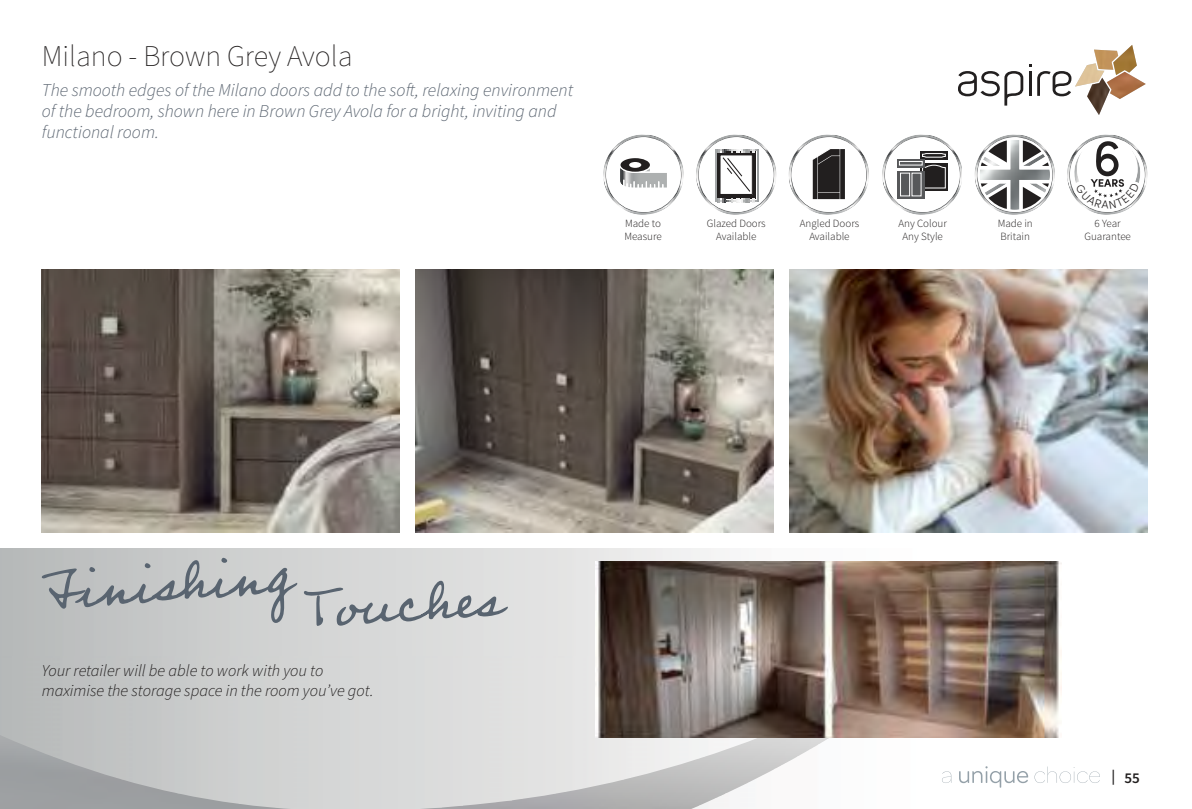
<style>
.page{position:relative;width:1192px;height:809px;background:#fff}
.page>*{position:absolute;margin:0;border:0;box-sizing:border-box;transform-origin:0 0}
.t1{font:200 29.93px "Source Sans Pro";color:#221f1f}
.t2{font:italic 300 18.03px/21px "Source Sans Pro";color:#5a6470}
.t3{font:italic 300 16.45px/19.4px "Source Sans Pro";color:#221f1f}
.t4{font:600 15.05px "Source Sans Pro";color:#221f1f}
.t5{font:300 11.03px/12.4px "Source Sans Pro";color:#221f1f;text-align:center}
</style>
<div class="page">
<img style="left:0;top:548px;width:1058px;height:229px">
<img style="left:0;top:597px;width:1014px;height:211px">
<svg style="left:304px;top:580px;width:204px;height:46px;background:#c1c4c6"></svg>
<svg style="left:42px;top:557px;width:255px;height:66px;background:#b5b9ba"></svg>
<svg style="left:942px;top:771px;width:9px;height:12px"></svg>
<svg style="left:959px;top:766px;width:69px;height:21px"></svg>
<svg style="left:1034px;top:766px;width:65px;height:17px"></svg>
<svg style="left:958px;top:64px;width:73px;height:42px"></svg>
<hr style="left:1028px;top:71px;width:3px;height:25px;background:#221f1f">
<svg style="left:1037px;top:45px;width:108px;height:70px"></svg>
<img style="left:42px;top:269px;width:358px;height:263px">
<img style="left:416px;top:269px;width:357px;height:263px">
<img style="left:789px;top:269px;width:358px;height:263px">
<img style="left:596px;top:561px;width:465px;height:176px">
<img style="left:974px;top:135px;width:80px;height:80px">
<img style="left:976px;top:137px;width:77px;height:76px">
<img style="left:977px;top:137px;width:75px;height:75px">
<svg style="left:977px;top:137px;width:75px;height:75px"></svg>
<img style="left:979px;top:140px;width:70px;height:70px">
<svg style="left:980px;top:140px;width:26px;height:26px"></svg>
<svg style="left:1022px;top:140px;width:26px;height:26px"></svg>
<svg style="left:980px;top:183px;width:26px;height:26px"></svg>
<svg style="left:1022px;top:183px;width:26px;height:26px"></svg>
<img style="left:983px;top:156px;width:17px;height:10px">
<img style="left:1022px;top:154px;width:23px;height:12px">
<img style="left:984px;top:184px;width:22px;height:11px">
<img style="left:1029px;top:184px;width:17px;height:9px">
<img style="left:1067px;top:135px;width:80px;height:80px">
<img style="left:1068px;top:137px;width:77px;height:76px">
<img style="left:1069px;top:137px;width:75px;height:75px">
<svg style="left:1069px;top:137px;width:75px;height:75px"></svg>
<img style="left:1139px;top:151px;width:1px;height:32px">
<img style="left:1074px;top:151px;width:1px;height:32px">
<img style="left:603px;top:135px;width:80px;height:80px">
<img style="left:605px;top:137px;width:77px;height:76px">
<img style="left:606px;top:137px;width:75px;height:75px">
<div style="left:606px;top:137px;width:75px;height:75px;background:#fff;border-radius:50%"></div>
<img style="left:620px;top:172px;width:47px;height:16px">
<svg style="left:620px;top:158px;width:30px;height:14px"></svg>
<div style="left:629px;top:162px;width:12px;height:6px;background:#fff;border-radius:50%"></div>
<img style="left:789px;top:135px;width:79px;height:80px">
<img style="left:790px;top:137px;width:77px;height:76px">
<img style="left:791px;top:137px;width:74px;height:75px">
<div style="left:791px;top:137px;width:75px;height:75px;background:#fff;border-radius:50%"></div>
<svg style="left:812px;top:149px;width:33px;height:51px;background:#413f3f"></svg>
<img style="left:696px;top:135px;width:80px;height:80px">
<img style="left:697px;top:137px;width:77px;height:76px">
<img style="left:698px;top:137px;width:75px;height:75px">
<div style="left:699px;top:137px;width:74px;height:75px;background:#fff;border-radius:50%"></div>
<svg style="left:715px;top:149px;width:44px;height:54px"></svg>
<img style="left:882px;top:135px;width:80px;height:80px">
<img style="left:883px;top:137px;width:77px;height:76px">
<img style="left:884px;top:137px;width:76px;height:75px">
<div style="left:885px;top:137px;width:74px;height:75px;background:#fff;border-radius:50%"></div>
<div style="left:920px;top:151px;width:27px;height:9px;background:#221f1f"></div>
<div style="left:920px;top:163px;width:27px;height:27px;background:#221f1f"></div>
<div style="left:897px;top:159px;width:27px;height:9px;background:#57585a"></div>
<div style="left:897px;top:171px;width:27px;height:27px;background:#57585a"></div>
<svg style="left:898px;top:153px;width:48px;height:44px"></svg>
<svg style="left:1075px;top:141px;width:64px;height:68px"></svg>
<h1 class="t1" style="left:42px;top:44px;width:312px">Milano - Brown Grey Avola</h1>
<p class="t2" style="left:42px;top:81px;width:533px">The smooth edges of the Milano doors add to the so , relaxing environment of the bedroom, shown here in Brown Grey Avola for a bright, inviting and functional room.</p>
<p class="t5" style="left:624px;top:218px;width:39px;text-align:left">Made to<br>Measure</p>
<p class="t5" style="left:1084px;top:218px;width:48px">6 Year<br>Guarantee</p>
<p class="t5" style="left:707px;top:218px;width:60px">Glazed Doors<br>Available</p>
<p class="t5" style="left:799px;top:218px;width:61px">Angled Doors<br>Available</p>
<p class="t5" style="left:898px;top:218px;width:50px">Any Colour<br>Any Style</p>
<p class="t5" style="left:997px;top:218px;width:37px;text-align:left">Made in<br>Britain</p>
<p class="t3" style="left:42px;top:662px;width:333px">Your retailer will be able to work with you to maximise the storage space in the room you’ve got.</p>
<p class="t4" style="left:1111px;top:771px;width:30px">| 55</p>
</div>
